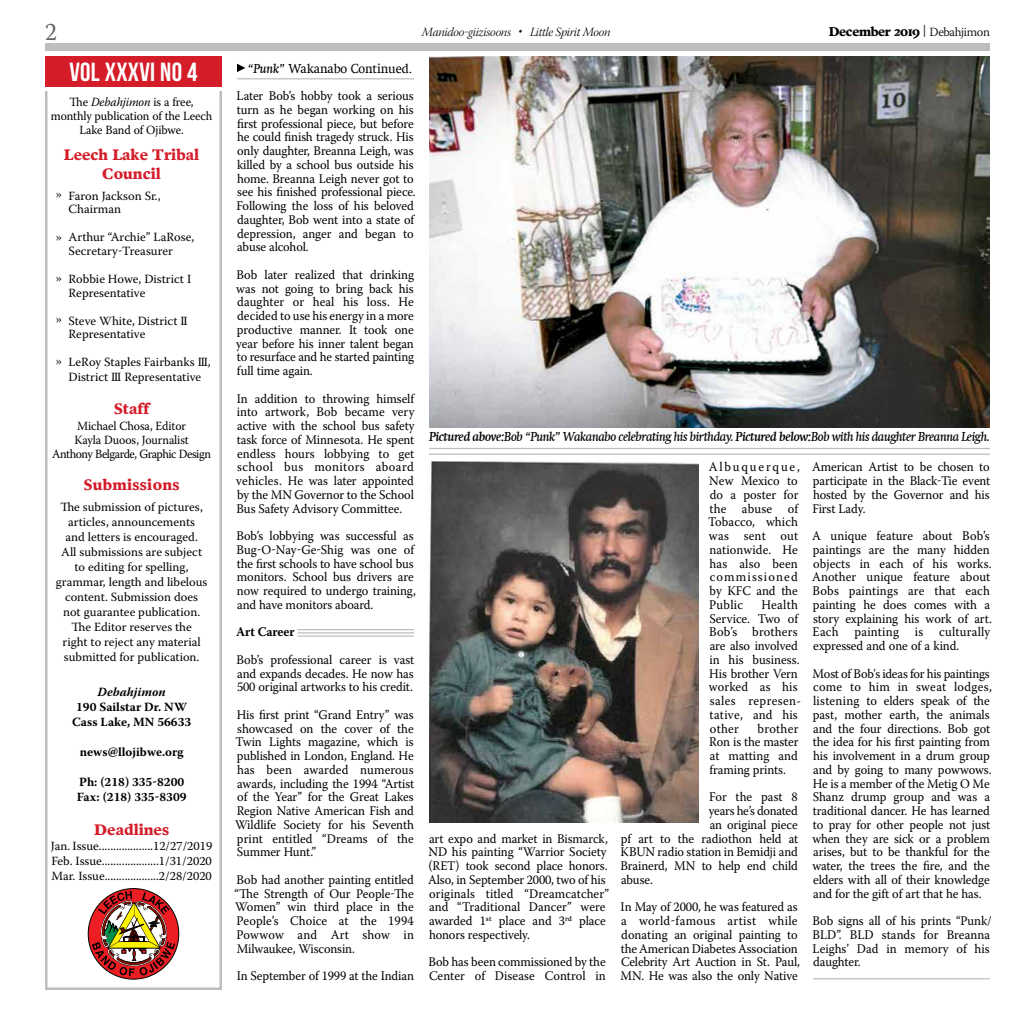
<style>
.page{position:relative;width:1035px;height:1035px;background:#fff}
.page>*{position:absolute;margin:0;border:0;box-sizing:border-box;transform-origin:0 0}
.t1{font:26.25px "Bebas Neue";letter-spacing:.01em;color:#fff}
.t2{font:25px "Warnock Pro";color:#636466;scale:.95 1}
.t3{font:700 15px/18.8px "Poynter Text";color:#d51c29;text-align:center}
.t4{font:700 15px "Poynter Text";letter-spacing:.02em;color:#d51c29}
.t5{font:13.12px/13.8px "Warnock Pro";letter-spacing:-.005em;color:#000;scale:.95 1}
.t6{font:13.12px/13.8px "Warnock Pro";letter-spacing:.015em;color:#000;scale:.95 1}
.t7{font:italic 500 13.12px "Swift Com";letter-spacing:-.035em;color:#000;scale:.95 1}
.t8{font:13.12px "Swift Com";letter-spacing:-.01em;color:#000;scale:.95 1}
.t9{font:700 13.12px "Warnock Pro";letter-spacing:-.01em;color:#000;scale:.95 1}
.t10{font:12.5px/15px "Warnock Pro";color:#000}
.t11{font:12.5px/13.8px "Warnock Pro";color:#000;text-align:center;scale:.95 1}
.t12{font:700 12.5px/15px "Warnock Pro";color:#000;text-align:center}
.t13{font:12.5px "Warnock Pro Light It Subh";letter-spacing:-.025em;color:#000}
.t14{font:700 12.5px "Poynter Text";letter-spacing:-.025em;color:#000}
.t15{font:italic 700 12.5px "Warnock Pro";color:#000}
.s1{font-family:"Warnock Pro";font-weight:300}
.s2{font-style:italic}
.s3{font-weight:500;font-style:italic}
.s4{font-weight:700}
</style>
<div class="page">
<div style="left:45px;top:43px;width:945px;height:8px;background:#bcbec0"></div>
<div style="left:45px;top:84px;width:177px;height:906px;border:2px solid #bcbec0"></div>
<div style="left:45px;top:56px;width:177px;height:31px;background:#d51c29"></div>
<svg style="left:88px;top:888px;width:91px;height:91px"></svg>
<hr style="left:44px;top:87px;width:187px;height:3px;background:#fff">
<hr style="left:814px;top:978px;width:175px;height:1px;background:#bcbec0">
<hr style="left:298px;top:635px;width:115px;height:2px;background:#bcbec0">
<hr style="left:298px;top:632px;width:115px;height:1px;background:#bcbec0">
<hr style="left:298px;top:629px;width:115px;height:1px;background:#bcbec0">
<hr style="left:430px;top:448px;width:559px;height:1px;background:#bcbec0">
<hr style="left:430px;top:454px;width:559px;height:1px;background:#bcbec0">
<hr style="left:238px;top:78px;width:175px;height:1px;background:#bcbec0">
<svg style="left:237px;top:64px;width:8px;height:8px"></svg>
<img style="left:429px;top:56px;width:561px;height:372px">
<img style="left:429px;top:461px;width:269px;height:361px">
<h2 class="t2" style="left:45px;top:17px;width:14px">2</h2>
<p class="t13" style="left:422px;top:25px;width:190px">Manidoo-giizisoons • Little Spirit Moon</p>
<p class="t14" style="left:829px;top:26px;width:163px">December 2019 <span class="s1">| Debahjimon</span></p>
<h1 class="t1" style="left:69px;top:57px;width:130px">Vol XXXVI No 4</h1>
<p class="t11" style="left:51px;top:95px;width:171px">The <span class="s2">Debahjimon</span> is a free, monthly publication of the Leech<br>Lake Band of Ojibwe.</p>
<p class="t3" style="left:64px;top:146px;width:137px">Leech Lake Tribal<br>Council</p>
<p class="t10" style="left:69px;top:188px;width:94px;line-height:13.8px">Faron Jackson Sr.,<br>Chairman</p>
<p class="t10" style="left:69px;top:230px;width:127px;line-height:13.8px">Arthur “Archie” LaRose,<br>Secretary-Treasurer</p>
<p class="t10" style="left:69px;top:272px;width:124px;line-height:13.8px">Robbie Howe, District I<br>Representative</p>
<p class="t10" style="left:69px;top:313px;width:121px;line-height:13.8px">Steve White, District II<br>Representative</p>
<p class="t10" style="left:69px;top:355px;width:144px;line-height:14.4px">LeRoy Staples Fairbanks III,<br>District III Representative</p>
<p class="t3" style="left:114px;top:400px;width:37px">Staff</p>
<p class="t11" style="left:52px;top:419px;width:169px">Michael Chosa, Editor<br>Kayla Duoos, Journalist<br>Anthony Belgarde, Graphic Design</p>
<p class="t4" style="left:84px;top:478px;width:97px">Submissions</p>
<p class="t10" style="left:56px;top:499px;width:153px;text-align:center">The submission of pictures, articles, announcements<br>and letters is encouraged.<br>All submissions are subject to editing for spelling, grammar, length and libelous content. Submission does not guarantee publication.<br>The Editor reserves the<br>right to reject any material submitted for publication.</p>
<p class="t15" style="left:98px;top:685px;width:70px">Debahjimon</p>
<p class="t12" style="left:72px;top:699px;width:121px">190 Sailstar Dr. NW<br>Cass Lake, MN 56633</p>
<p class="t12" style="left:80px;top:744px;width:105px">news@llojibwe.org</p>
<p class="t12" style="left:77px;top:774px;width:111px;text-align:left">Ph: (218) 335-8200<br>Fax: (218) 335-8309</p>
<p class="t3" style="left:94px;top:821px;width:76px">Deadlines</p>
<p class="t10" style="left:51px;top:838px;width:163px;text-align:justify">Jan. Issue...................12/27/2019<br>Feb. Issue....................1/31/2020<br>Mar. Issue...................2/28/2020</p>
<p class="t8" style="left:248px;top:60px;width:175px"><span class="s3">“Punk”</span> Wakanabo Continued.</p>
<p class="t5" style="left:237px;top:89px;width:190px">Later Bob’s hobby took a serious turn as he began working on his first professional piece, but before he could finish tragedy struck. His only daughter, Breanna Leigh, was killed by a school bus outside his home. Breanna Leigh never got to see his finished professional piece.<br>Following the loss of his beloved daughter, Bob went into a state of depression, anger and began to abuse alcohol.</p>
<p class="t5" style="left:236px;top:267px;width:189px;text-align:justify">Bob later realized that drinking was not going to bring back his daughter or heal his loss. He decided to use his energy in a more productive manner. It took one year before his inner talent began to resurface and he started painting full time again.</p>
<p class="t5" style="left:236px;top:391px;width:189px;text-align:justify">In addition to throwing himself into artwork, Bob became very active with the school bus safety task force of Minnesota. He spent endless hours lobbying to get school bus monitors aboard vehicles. He was later appointed by the MN Governor to the School Bus Safety Advisory Committee.</p>
<p class="t5" style="left:237px;top:529px;width:190px">Bob’s lobbying was successful as<br>Bug-O-Nay-Ge-Shig was one of the first schools to have school bus monitors. School bus drivers are now required to undergo training, and have monitors aboard.</p>
<p class="t9" style="left:236px;top:624px;width:63px">Art Career</p>
<p class="t5" style="left:237px;top:652px;width:188px;text-align:justify">Bob’s professional career is vast and expands decades. He now has 500 original artworks to his credit.</p>
<p class="t5" style="left:235px;top:707px;width:190px;text-align:justify">His first print “Grand Entry” was showcased on the cover of the Twin Lights magazine, which is published in London, England. He has been awarded numerous awards, including the 1994 “Artist of the Year” for the Great Lakes Region Native American Fish and Wildlife Society for his Seventh print entitled “Dreams of the Summer Hunt.”</p>
<p class="t5" style="left:235px;top:873px;width:190px;text-align:justify">Bob had another painting entitled “The Strength of Our People-The Women” win third place in the People’s Choice at the 1994<br>Powwow and Art show in Milwaukee, Wisconsin.</p>
<p class="t5" style="left:237px;top:969px;width:188px">In September of 1999 at the Indian</p>
<p class="t10" style="left:56px;top:187px;width:8px">»</p>
<p class="t10" style="left:56px;top:230px;width:8px">»</p>
<p class="t10" style="left:56px;top:271px;width:8px">»</p>
<p class="t10" style="left:56px;top:312px;width:8px">»</p>
<p class="t10" style="left:56px;top:355px;width:8px">»</p>
<p class="t7" style="left:429px;top:429px;width:592px"><span class="s4">Pictured above:</span>Bob “Punk” Wakanabo celebrating his birthday. <span class="s4">Pictured below:</span>Bob with his daughter Breanna Leigh.</p>
<p class="t5" style="left:812px;top:460px;width:189px;text-align:justify">American Artist to be chosen to participate in the Black-Tie event hosted by the Governor and his First Lady.</p>
<p class="t5" style="left:812px;top:529px;width:191px">A unique feature about Bob’s paintings are the many hidden objects in each of his works.<br>Another unique feature about<br>Bobs paintings are that each painting he does comes with a story explaining his work of art.<br>Each painting is culturally expressed and one of a kind.</p>
<p class="t5" style="left:812px;top:666px;width:191px">Most of Bob's ideas for his paintings come to him in sweat lodges, listening to elders speak of the past, mother earth, the animals and the four directions. Bob got the idea for his first painting from his involvement in a drum group and by going to many powwows.<br>He is a member of the Metig O Me<br>Shanz drump group and was a traditional dancer. He has learned to pray for other people not just when they are sick or a problem arises, but to be thankful for the water, the trees the fire, and the elders with all of their knowledge and for the gift of art that he has.</p>
<p class="t5" style="left:813px;top:914px;width:190px">Bob signs all of his prints “Punk/<br>BLD”. BLD stands for Breanna<br>Leighs’ Dad in memory of his daughter.</p>
<p class="t6" style="left:708px;top:460px;width:98px">Albuquerque,<br>New Mexico to do a poster for the abuse of<br>Tobacco, which was sent out nationwide. He has also been commissioned by KFC and the<br>Public</p>
<p class="t5" style="left:709px;top:597px;width:99px;text-indent:52px">Health<br>Service. Two of<br>Bob’s brothers are also involved in his business.<br>His brother Vern worked as his sales represen&shy;tative, and his other</p>
<p class="t5" style="left:709px;top:721px;width:95px;text-align:justify;text-indent:48px">brother Ron is the master at matting and framing prints.</p>
<p class="t5" style="left:709px;top:790px;width:95px">For the past 8</p>
<p class="t5" style="left:709px;top:804px;width:95px">years he’s donated</p>
<p class="t5" style="left:710px;top:817px;width:94px">an original piece</p>
<p class="t5" style="left:621px;top:831px;width:187px">pf art to the radiothon held at</p>
<p class="t5" style="left:621px;top:845px;width:188px">KBUN radio station in Bemidji and</p>
<p class="t5" style="left:621px;top:859px;width:188px">Brainerd, MN to help end child</p>
<p class="t5" style="left:621px;top:872px;width:35px">abuse.</p>
<p class="t5" style="left:621px;top:900px;width:190px">In May of 2000, he was featured as a world-famous artist while donating an original painting to the American Diabetes Association<br>Celebrity Art Auction in St. Paul,<br>MN. He was also the only Native</p>
<p class="t5" style="left:428px;top:831px;width:192px">art expo and market in Bismarck,<br>ND his painting “Warrior Society (RET) took second place honors.<br>Also, in September 2000, two of his originals titled “Dreamcatcher” and “Traditional Dancer” were awarded 1st place and 3rd place honors respectively.</p>
<p class="t5" style="left:429px;top:955px;width:188px">Bob has been commissioned by the<br>Center of Disease Control in</p>
</div>
